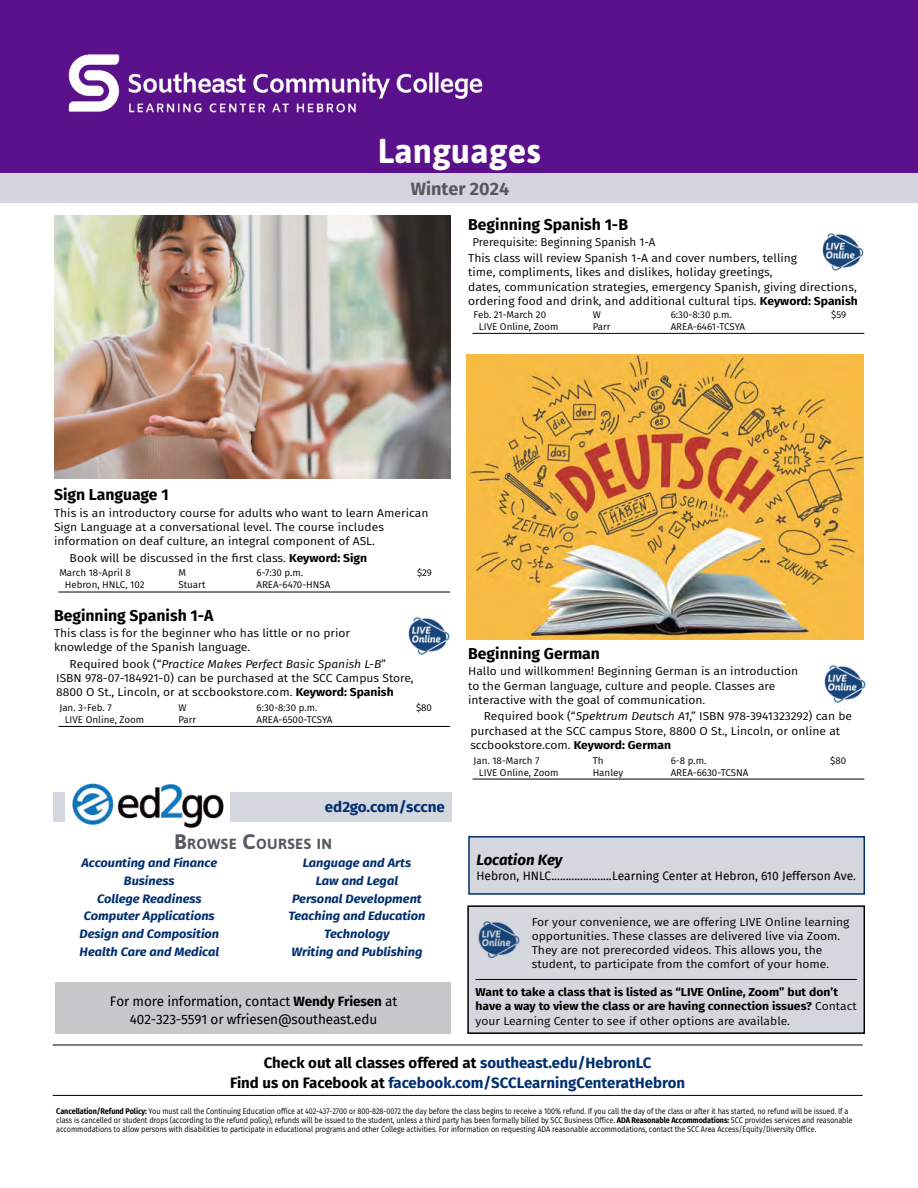
<style>
.page{position:relative;width:918px;height:1188px;background:#fff}
.page>*{position:absolute;margin:0;border:0;box-sizing:border-box;transform-origin:0 0}
.t1{font:700 34.5px "Asap";color:#fff}
.t2{font:700 18px "Fira Sans";color:#565a5f}
.t3{font:700 15.75px "Fira Sans";color:#000}
.t4{font:700 15px "Fira Sans";color:#002f6e}
.t5{font:700 15px "Fira Sans";color:#000}
.IOC_Town{font:italic 700 15px "Fira Sans";color:#000}
.OL_website{font:700 14.85px "Fira Sans";color:#002f6e}
.Job_Enhancement_Ad_H{font:700 14.7px "Asap";letter-spacing:.03em;color:#565a5f}
.t6{font:13.5px/18px "Fira Sans";letter-spacing:-.01em;color:#000;text-align:center}
.OL_Ed2Go_topics{font:italic 700 12.15px "Fira Sans";color:#002f6e;scale:1.06 1}
.IOC_Location{font:12px "Fira Sans";color:#000}
.class_description{font:11.55px/14.2px "Fira Sans";color:#000;scale:1.06 1}
.class_details{font:11.55px/14.2px "Fira Sans";color:#000;scale:1.06 1}
.class_description-2{font:700 11.55px/14.2px "Fira Sans";color:#000;scale:1.06 1}
.prerequisite{font:11.55px "Fira Sans";color:#000}
.logistics{font:9.75px "Fira Sans";color:#000}
.t7{font:8.25px/9px "Fira Sans";letter-spacing:-.01em;color:#000;scale:.88 1}
.s1{font-weight:700}
.s2{font-style:italic}
.s3{font-size:21px}
.s4{font-weight:400}
.s5{color:#002f6e}
.s6{color:#000}
</style>
<div class="page">
<div style="left:0;top:0;width:918px;height:173px;background:#5b118b"></div>
<hr style="left:58px;top:592px;width:392px;height:1px;background:#000">
<hr style="left:58px;top:726px;width:392px;height:1px;background:#000">
<hr style="left:473px;top:333px;width:391px;height:1px;background:#000">
<hr style="left:473px;top:779px;width:391px;height:1px;background:#000">
<img style="left:408px;top:617px;width:42px;height:38px">
<img style="left:822px;top:233px;width:42px;height:38px">
<img style="left:824px;top:665px;width:42px;height:38px">
<div style="left:469px;top:837px;width:395px;height:57px;background:#d4d7de"></div>
<div style="left:468px;top:836px;width:397px;height:59px;border:2px solid #002f6e"></div>
<img style="left:68px;top:54px;width:415px;height:59px">
<div style="left:54px;top:793px;width:398px;height:29px;background:#d4d7de"></div>
<div style="left:65px;top:781px;width:165px;height:49px;background:#fff"></div>
<img style="left:72px;top:783px;width:152px;height:45px">
<hr style="left:53px;top:1045px;width:810px;height:1px;background:#000">
<hr style="left:53px;top:1095px;width:810px;height:1px;background:#000">
<div style="left:55px;top:983px;width:395px;height:51px;background:#c7c8ca"></div>
<div style="left:468px;top:906px;width:396px;height:127px;background:#d4d7de"></div>
<hr style="left:476px;top:979px;width:381px;height:1px;background:#000">
<div style="left:467px;top:905px;width:398px;height:129px;border:2px solid #000"></div>
<img style="left:478px;top:921px;width:42px;height:37px">
<div style="left:0;top:173px;width:918px;height:30px;background:#d7d4e1"></div>
<img style="left:55px;top:215px;width:395px;height:264px">
<img style="left:467px;top:355px;width:397px;height:285px">
<p class="t1" style="left:377px;top:126px;width:165px">Languages</p>
<p class="t2" style="left:411px;top:173px;width:100px">Winter 2024</p>
<p class="t3" style="left:468px;top:211px;width:161px">Beginning Spanish 1-B</p>
<p class="prerequisite" style="left:473px;top:233px;width:184px">Prerequisite: Beginning Spanish 1-A</p>
<p class="class_description" style="left:468px;top:251px;width:369px">This class will review Spanish 1-A and cover numbers, telling<br>time, compliments, likes and dislikes, holiday greetings,<br>dates, communication strategies, emergency Spanish, giving directions, ordering food and drink, and additional cultural tips. <span class="s1">Keyword: Spanish</span></p>
<p class="logistics" style="left:474px;top:307px;width:74px">Feb. 21-March 20</p>
<p class="logistics" style="left:593px;top:307px;width:10px">W</p>
<p class="logistics" style="left:671px;top:307px;width:63px">6:30-8:30 p.m.</p>
<p class="logistics" style="left:831px;top:307px;width:17px">$59</p>
<p class="logistics" style="left:479px;top:319px;width:81px">LIVE Online, Zoom</p>
<p class="logistics" style="left:593px;top:319px;width:19px">Parr</p>
<p class="logistics" style="left:671px;top:319px;width:76px">AREA-6461-TCSYA</p>
<p class="t3" style="left:54px;top:482px;width:116px">Sign Language 1</p>
<p class="class_description" style="left:54px;top:505px;width:355px">This is an introductory course for adults who want to learn American<br>Sign Language at a conversational level. The course includes information on deaf culture, an integral component of ASL.</p>
<p class="class_details" style="left:70px;top:550px;width:282px">Book will be discussed in the first class. <span class="s1">Keyword: Sign</span></p>
<p class="logistics" style="left:59px;top:566px;width:73px">March 18-April 8</p>
<p class="logistics" style="left:179px;top:566px;width:9px">M</p>
<p class="logistics" style="left:257px;top:566px;width:48px">6-7:30 p.m.</p>
<p class="logistics" style="left:417px;top:566px;width:16px">$29</p>
<p class="logistics" style="left:65px;top:578px;width:81px">Hebron, HNLC, 102</p>
<p class="logistics" style="left:179px;top:578px;width:29px">Stuart</p>
<p class="logistics" style="left:256px;top:578px;width:75px">AREA-6470-HNSA</p>
<p class="t3" style="left:54px;top:602px;width:161px">Beginning Spanish 1-A</p>
<p class="class_description" style="left:54px;top:626px;width:281px">This class is for the beginner who has little or no prior knowledge of the Spanish language.</p>
<p class="class_details" style="left:56px;top:656px;width:339px;text-indent:14px">Required book (“<span class="s2">Practice Makes Perfect Basic Spanish L-B</span>”<br>ISBN 978-07-184921-0) can be purchased at the SCC Campus Store,<br>8800 O St., Lincoln, or at sccbookstore.com. <span class="s1">Keyword: Spanish</span></p>
<p class="logistics" style="left:59px;top:700px;width:54px">Jan. 3-Feb. 7</p>
<p class="logistics" style="left:179px;top:700px;width:10px">W</p>
<p class="logistics" style="left:257px;top:700px;width:63px">6:30-8:30 p.m.</p>
<p class="logistics" style="left:416px;top:700px;width:17px">$80</p>
<p class="logistics" style="left:65px;top:712px;width:81px">LIVE Online, Zoom</p>
<p class="logistics" style="left:179px;top:712px;width:19px">Parr</p>
<p class="logistics" style="left:256px;top:712px;width:78px">AREA-6500-TCSYA</p>
<p class="OL_website" style="left:325px;top:794px;width:122px">ed2go.com/sccne</p>
<p class="Job_Enhancement_Ad_H" style="left:174px;top:834px;width:159px"><span class="s3">B</span>ROWSE <span class="s3">C</span>OURSES IN</p>
<p class="OL_Ed2Go_topics" style="left:81px;top:853px;width:130px">Accounting and Finance</p>
<p class="OL_Ed2Go_topics" style="left:124px;top:870px;width:49px">Business</p>
<p class="OL_Ed2Go_topics" style="left:97px;top:888px;width:100px">College Readiness</p>
<p class="OL_Ed2Go_topics" style="left:84px;top:906px;width:125px">Computer Applications</p>
<p class="OL_Ed2Go_topics" style="left:79px;top:924px;width:133px">Design and Composition</p>
<p class="OL_Ed2Go_topics" style="left:80px;top:942px;width:133px">Health Care and Medical</p>
<p class="OL_Ed2Go_topics" style="left:303px;top:853px;width:104px">Language and Arts</p>
<p class="OL_Ed2Go_topics" style="left:316px;top:870px;width:79px">Law and Legal</p>
<p class="OL_Ed2Go_topics" style="left:292px;top:888px;width:124px">Personal Development</p>
<p class="OL_Ed2Go_topics" style="left:288px;top:906px;width:131px">Teaching and Education</p>
<p class="OL_Ed2Go_topics" style="left:324px;top:924px;width:63px">Technology</p>
<p class="OL_Ed2Go_topics" style="left:291px;top:942px;width:125px">Writing and Publishing</p>
<p class="t6" style="left:110px;top:992px;width:289px">For more information, contact <span class="s1">Wendy Friesen</span> at<br>402-323-5591 or wfriesen@southeast.edu</p>
<p class="t3" style="left:468px;top:640px;width:133px">Beginning German</p>
<p class="class_description" style="left:468px;top:664px;width:313px">Hallo und willkommen! Beginning German is an introduction to the German language, culture and people. Classes are interactive with the goal of communication.</p>
<p class="class_details" style="left:470px;top:709px;width:362px;text-indent:14px">Required book (“<span class="s2">Spektrum Deutsch A1</span>,” ISBN 978-3941323292) can be purchased at the SCC campus Store, 8800 O St., Lincoln, or online at sccbookstore.com. <span class="s1">Keyword: German</span></p>
<p class="logistics" style="left:474px;top:753px;width:68px">Jan. 18-March 7</p>
<p class="logistics" style="left:593px;top:753px;width:12px">Th</p>
<p class="logistics" style="left:671px;top:753px;width:37px">6-8 p.m.</p>
<p class="logistics" style="left:830px;top:753px;width:17px">$80</p>
<p class="logistics" style="left:479px;top:765px;width:81px">LIVE Online, Zoom</p>
<p class="logistics" style="left:593px;top:765px;width:32px">Hanley</p>
<p class="logistics" style="left:671px;top:765px;width:79px">AREA-6630-TCSNA</p>
<p class="IOC_Town" style="left:476px;top:847px;width:88px">Location Key</p>
<p class="IOC_Location" style="left:476px;top:867px;width:381px">Hebron, HNLC.....................Learning Center at Hebron, 610 Jefferson Ave.</p>
<p class="class_description" style="left:532px;top:914px;width:301px">For your convenience, we are offering LIVE Online learning opportunities. These classes are delivered live via Zoom.<br>They are not prerecorded videos. This allows you, the student, to participate from the comfort of your home.</p>
<p class="class_description-2" style="left:476px;top:984px;width:361px">Want to take a class that is listed as “LIVE Online, Zoom” but don’t have a way to view the class or are having connection issues? <span class="s4">Contact your Learning Center to see if other options are available.</span></p>
<p class="t5" style="left:264px;top:1050px;width:389px">Check out all classes offered at <span class="s5">southeast.edu/HebronLC</span></p>
<p class="t4" style="left:230px;top:1070px;width:456px"><span class="s6">Find us on Facebook at</span> facebook.com/SCCLearningCenteratHebron</p>
<p class="t7" style="left:56px;top:1106px;width:906px"><span class="s1">Cancellation/Refund Policy:</span> You must call the Continuing Education office at 402-437-2700 or 800-828-0072 the day before the class begins to receive a 100% refund. If you call the day of the class or after it has started, no refund will be issued. If a class is cancelled or student drops (according to the refund policy), refunds will be issued to the student, unless a third party has been formally billed by SCC Business Office. <span class="s1">ADA Reasonable Accommodations:</span> SCC provides services and reasonable accommodations to allow persons with disabilities to participate in educational programs and other College activities. For information on requesting ADA reasonable accommodations, contact the SCC Area Access/Equity/Diversity Office.</p>
</div>
